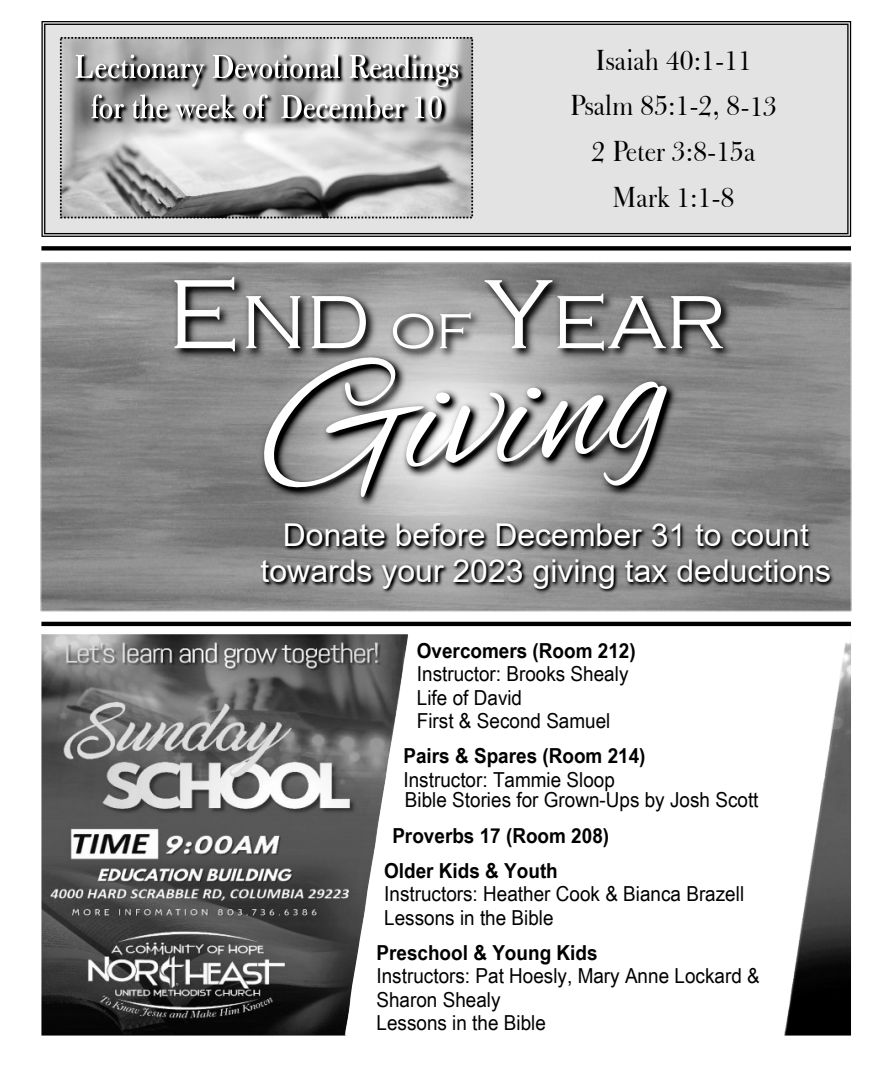
<style>
.page{position:relative;width:882px;height:1071px;background:#fff}
.page>*{position:absolute;margin:0;border:0;box-sizing:border-box;transform-origin:0 0}
.t1{font:300 78.05px "Copperplate Gothic";color:#fff}
.t2{font:31.5px/36.1px "Arial";color:#fff;text-align:center}
.t3{font:28px/45.7px "Bulmer BT";color:#000;text-align:center}
.t4{font:20.65px/23.4px "Arial Narrow";color:#000;scale:1.12 1}
.t5{font:700 20.65px/35px "Arial Narrow";color:#000;scale:1.12 1}
.s1{font-size:102.02px}
.s2{font-size:50.93px}
</style>
<div class="page">
<svg style="left:41px;top:21px;width:810px;height:216px;background:#d7d7d7"></svg>
<img style="left:41px;top:634px;width:810px;height:402px">
<img style="left:63px;top:40px;width:407px;height:175px">
<div style="left:60px;top:37px;width:413px;height:181px;border:2px dashed #000"></div>
<img style="left:73px;top:45px;width:406px;height:89px">
<svg style="left:76px;top:55px;width:128px;height:32px;background:#929292"></svg>
<svg style="left:213px;top:54px;width:127px;height:24px"></svg>
<svg style="left:350px;top:54px;width:108px;height:33px"></svg>
<svg style="left:92px;top:94px;width:32px;height:25px"></svg>
<svg style="left:132px;top:94px;width:36px;height:25px"></svg>
<svg style="left:175px;top:94px;width:60px;height:25px"></svg>
<svg style="left:243px;top:94px;width:25px;height:25px"></svg>
<svg style="left:281px;top:94px;width:124px;height:25px"></svg>
<svg style="left:415px;top:96px;width:27px;height:23px"></svg>
<hr style="left:41px;top:622px;width:810px;height:4px;background:#000">
<div style="left:41px;top:246px;width:810px;height:5px;background:#000"></div>
<img style="left:41px;top:262px;width:811px;height:350px">
<img style="left:160px;top:246px;width:613px;height:45px">
<img style="left:136px;top:291px;width:673px;height:281px">
<img style="left:258px;top:512px;width:592px;height:83px">
<svg style="left:250px;top:347px;width:434px;height:165px;background:#858585"></svg>
<h3 class="t3" style="left:570px;top:40px;width:209px">Isaiah 40:1-11<br>Psalm 85:1-2, 8-13<br>2 Peter 3:8-15a<br>Mark 1:1-8</h3>
<h1 class="t1" style="left:167px;top:276px;width:560px"><span class="s1">E</span>ND <span class="s2">OF</span> <span class="s1">Y</span>EAR</h1>
<h2 class="t2" style="left:261px;top:520px;width:572px">Donate before December 31 to count towards your 2023 giving tax deductions</h2>
<p class="t5" style="left:417px;top:635px;width:197px">Overcomers (Room 212)</p>
<p class="t4" style="left:417px;top:664px;width:190px">Instructor: Brooks Shealy<br>Life of David<br>First &amp; Second Samuel</p>
<p class="t5" style="left:403px;top:741px;width:218px">Pairs &amp; Spares (Room 214)</p>
<p class="t4" style="left:403px;top:771px;width:319px;line-height:20.5px">Instructor: Tammie Sloop<br>Bible Stories for Grown-Ups by Josh Scott</p>
<p class="t5" style="left:384px;top:820px;width:202px;text-indent:8px">Proverbs 17 (Room 208)<br>Older Kids &amp; Youth</p>
<p class="t4" style="left:384px;top:884px;width:323px">Instructors: Heather Cook &amp; Bianca Brazell<br>Lessons in the Bible</p>
<p class="t5" style="left:377px;top:937px;width:199px">Preschool &amp; Young Kids</p>
<p class="t4" style="left:377px;top:966px;width:344px">Instructors: Pat Hoesly, Mary Anne Lockard &amp;<br>Sharon Shealy<br>Lessons in the Bible</p>
</div>
